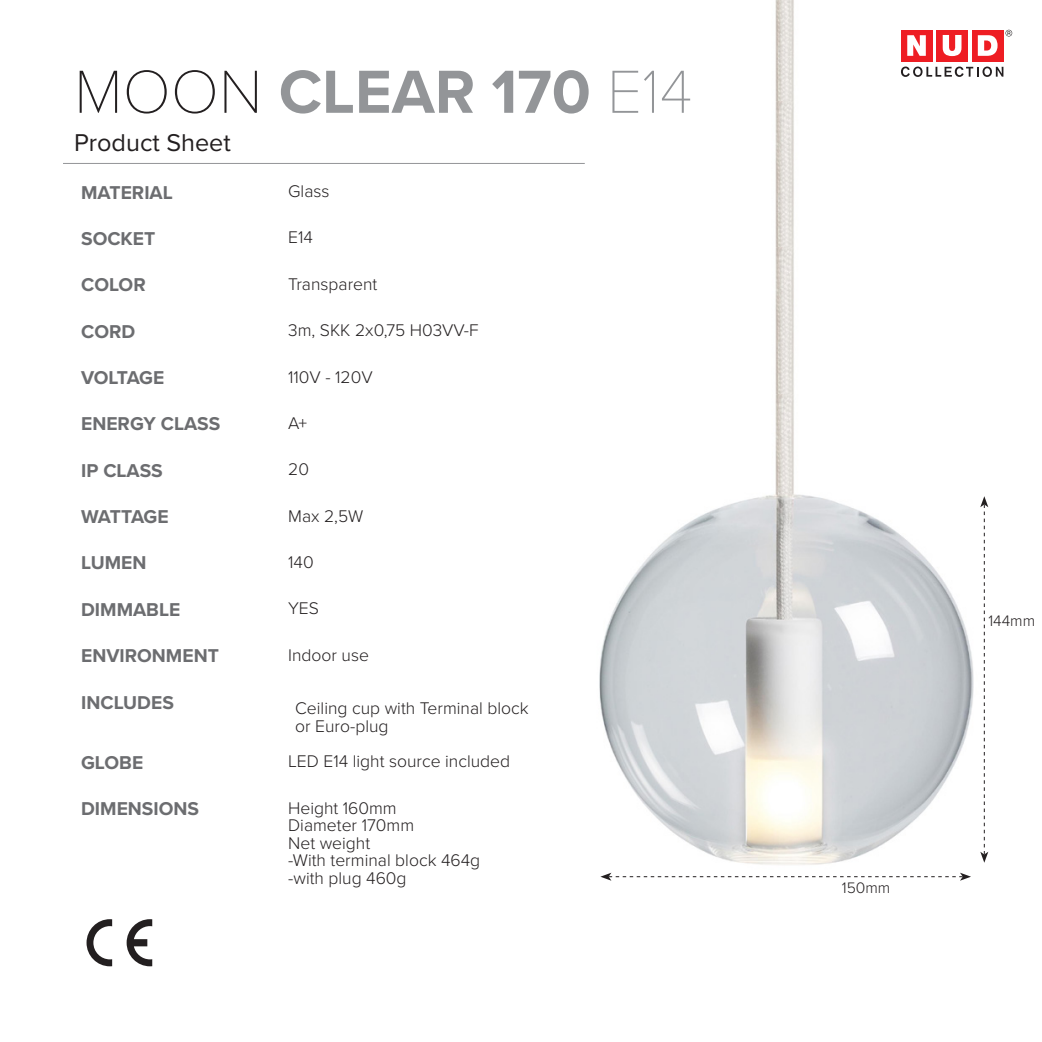
<style>
.page{position:relative;width:1042px;height:1042px;background:#fff}
.page>*{position:absolute;margin:0;border:0;box-sizing:border-box;transform-origin:0 0}
.t1{font:700 63px "Proxima Nova";color:#939598}
.t2{font:25.2px "Proxima Nova";color:#231f20}
.t3{font:700 19.25px "Proxima Nova";color:#6c6d70}
.t4{font:700 19.25px "Proxima Nova";letter-spacing:-.025em;color:#6c6d70}
.t5{font:700 19.25px "Proxima Nova";letter-spacing:-.04em;color:#6c6d70}
.t6{font:300 17.5px/17.5px "Proxima Nova";color:#231f20}
.Styckeformat_1{font:300 15.75px "Proxima Nova";color:#231f20}
.s1{font-family:"Proxima Nova T";font-weight:100;color:#231f20}
.s2{font-family:"Proxima Nova T";font-weight:100}
</style>
<div class="page">
<img style="left:599px;top:0;width:414px;height:865px">
<hr style="left:63px;top:163px;width:522px;height:1px;background:#939598">
<div style="left:901px;top:30px;width:31px;height:31px;background:#ee1d23"></div>
<div style="left:936px;top:30px;width:32px;height:31px;background:#ee1d23"></div>
<div style="left:972px;top:30px;width:31px;height:31px;background:#ee1d23"></div>
<svg style="left:907px;top:35px;width:19px;height:21px"></svg>
<svg style="left:942px;top:35px;width:19px;height:21px"></svg>
<svg style="left:978px;top:35px;width:19px;height:21px"></svg>
<svg style="left:901px;top:67px;width:102px;height:10px"></svg>
<svg style="left:1005px;top:30px;width:7px;height:6px"></svg>
<svg style="left:600px;top:872px;width:371px;height:9px"></svg>
<svg style="left:980px;top:496px;width:8px;height:367px"></svg>
<svg style="left:87px;top:919px;width:25px;height:47px"></svg>
<svg style="left:127px;top:919px;width:25px;height:47px"></svg>
<p class="t1" style="left:74px;top:45px;width:620px"><span class="s1">MOON</span> CLEAR 170 <span class="s2">E14</span></p>
<p class="t2" style="left:74px;top:123px;width:158px">Product Sheet</p>
<p class="t3" style="left:81px;top:178px;width:93px">MATERIAL</p>
<p class="t6" style="left:288px;top:182px;width:43px">Glass</p>
<p class="t3" style="left:81px;top:224px;width:76px">SOCKET</p>
<p class="t6" style="left:288px;top:228px;width:26px">E14</p>
<p class="t3" style="left:81px;top:270px;width:66px">COLOR</p>
<p class="t6" style="left:288px;top:274px;width:91px">Transparent</p>
<p class="t3" style="left:81px;top:317px;width:56px">CORD</p>
<p class="t6" style="left:288px;top:321px;width:192px">3m, SKK 2x0,75 H03VV-F</p>
<p class="t4" style="left:81px;top:363px;width:85px">VOLTAGE</p>
<p class="t6" style="left:288px;top:367px;width:86px">110V - 120V</p>
<p class="t3" style="left:81px;top:409px;width:141px">ENERGY CLASS</p>
<p class="t6" style="left:288px;top:413px;width:21px">A+</p>
<p class="t3" style="left:81px;top:456px;width:83px">IP CLASS</p>
<p class="t6" style="left:288px;top:460px;width:22px">20</p>
<p class="t5" style="left:81px;top:502px;width:89px">WATTAGE</p>
<p class="t6" style="left:288px;top:506px;width:77px">Max 2,5W</p>
<p class="t3" style="left:81px;top:548px;width:67px">LUMEN</p>
<p class="t6" style="left:288px;top:552px;width:27px">140</p>
<p class="t3" style="left:81px;top:595px;width:101px">DIMMABLE</p>
<p class="t6" style="left:288px;top:599px;width:32px">YES</p>
<p class="t3" style="left:81px;top:641px;width:139px">ENVIRONMENT</p>
<p class="t6" style="left:288px;top:645px;width:82px">Indoor use</p>
<p class="t3" style="left:81px;top:688px;width:94px">INCLUDES</p>
<p class="t6" style="left:295px;top:698px;width:235px">Ceiling cup with Terminal block or Euro-plug</p>
<p class="t3" style="left:81px;top:748px;width:64px">GLOBE</p>
<p class="t6" style="left:288px;top:752px;width:223px">LED E14 light source included</p>
<p class="t3" style="left:81px;top:794px;width:119px">DIMENSIONS</p>
<p class="t6" style="left:288px;top:798px;width:110px">Height 160mm</p>
<p class="t6" style="left:288px;top:816px;width:127px">Diameter 170mm</p>
<p class="t6" style="left:288px;top:833px;width:83px">Net weight</p>
<p class="t6" style="left:288px;top:851px;width:193px">-With terminal block 464g -with plug 460g</p>
<p class="Styckeformat_1" style="left:988px;top:609px;width:48px">144mm</p>
<p class="Styckeformat_1" style="left:842px;top:876px;width:50px">150mm</p>
</div>
